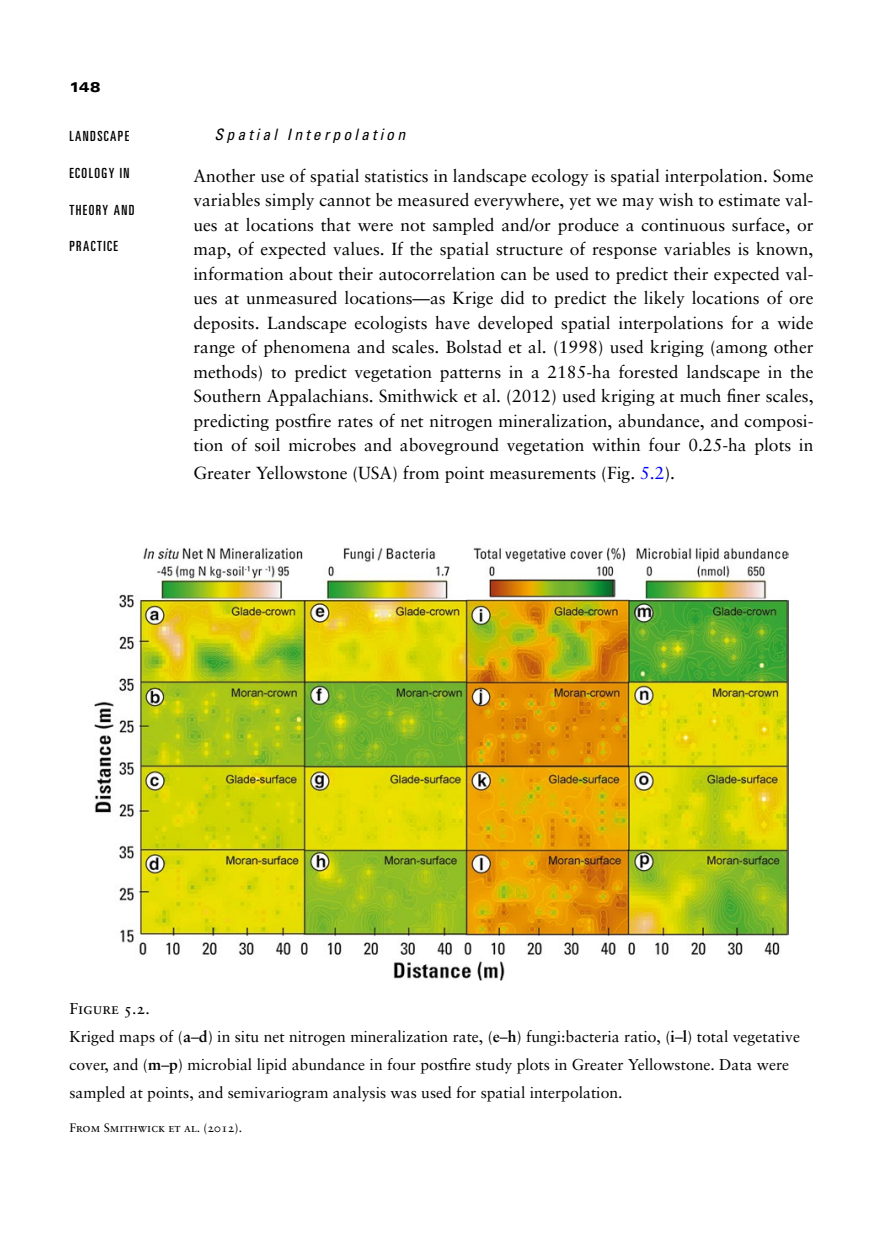
<style>
.page{position:relative;width:883px;height:1260px;background:#fff}
.page>*{position:absolute;margin:0;border:0;box-sizing:border-box;transform-origin:0 0}
.t1{font:17.5px/24.5px "Hwlkmw Xpjffx Sabon";color:#000;text-align:justify}
.t2{font:15.75px/28px "Hwlkmw Xpjffx Sabon";color:#000}
.t3{font:italic condensed 15.75px "Njlhmr Hxmkwg Univers";letter-spacing:.2em;color:#000}
.t4{font:15.75px "Vgwtwg Ppcdml Sabon Roman SC";color:#000}
.t5{font:ultra-condensed 14px "Mwsxkk Lsqcsc Univers";letter-spacing:.1em;color:#000}
.t6{font:900 expanded 14px "Ylknss Thnjty Univers";color:#000}
.t7{font:12.25px "Vgwtwg Ppcdml Sabon Roman SC";color:#000}
.s1{color:#0000fa}
.s2{font-family:"Bbqgtl Sbvqnh Sabon";font-weight:700}
</style>
<div class="page">
<img style="left:95px;top:547px;width:693px;height:433px">
<p class="t6" style="left:69px;top:79px;width:33px">148</p>
<p class="t5" style="left:69px;top:128px;width:61px">LANDSCAPE</p>
<p class="t5" style="left:69px;top:165px;width:62px">ECOLOGY IN</p>
<p class="t5" style="left:69px;top:202px;width:66px">THEORY AND</p>
<p class="t5" style="left:69px;top:238px;width:50px">PRACTICE</p>
<p class="t3" style="left:214px;top:124px;width:192px">Spatial Interpolation</p>
<p class="t1" style="left:193px;top:163px;width:622px">Another use of spatial statistics in landscape ecology is spatial interpolation. Some variables simply cannot be measured everywhere, yet we may wish to estimate val&shy;ues at locations that were not sampled and/or produce a continuous surface, or map, of expected values. If the spatial structure of response variables is known, information about their autocorrelation can be used to predict their expected val&shy;ues at unmeasured locations—as Krige did to predict the likely locations of ore deposits. Landscape ecologists have developed spatial interpolations for a wide range of phenomena and scales. Bolstad et al. (1998) used kriging (among other methods) to predict vegetation patterns in a 2185-ha forested landscape in the Southern Appalachians. Smithwick et al. (2012) used kriging at much finer scales, predicting postfire rates of net nitrogen mineralization, abundance, and composi&shy;tion of soil microbes and aboveground vegetation within four 0.25-ha plots in</p>
<p class="t1" style="left:193px;top:461px;width:483px">Greater Yellowstone (USA) from point measurements (Fig. <span class="s1">5.2</span>).</p>
<p class="t4" style="left:69px;top:1000px;width:82px">Figure 5.2.</p>
<p class="t2" style="left:69px;top:1023px;width:732px">Kriged maps of (<span class="s2">a</span>–<span class="s2">d</span>) in situ net nitrogen mineralization rate, (<span class="s2">e</span>–<span class="s2">h</span>) fungi:bacteria ratio, (<span class="s2">i</span>–<span class="s2">l</span>) total vegetative cover, and (<span class="s2">m</span>–<span class="s2">p</span>) microbial lipid abundance in four postfire study plots in Greater Yellowstone. Data were sampled at points, and semivariogram analysis was used for spatial interpolation.</p>
<p class="t7" style="left:69px;top:1120px;width:174px">From Smithwick et al. (2012).</p>
</div>
